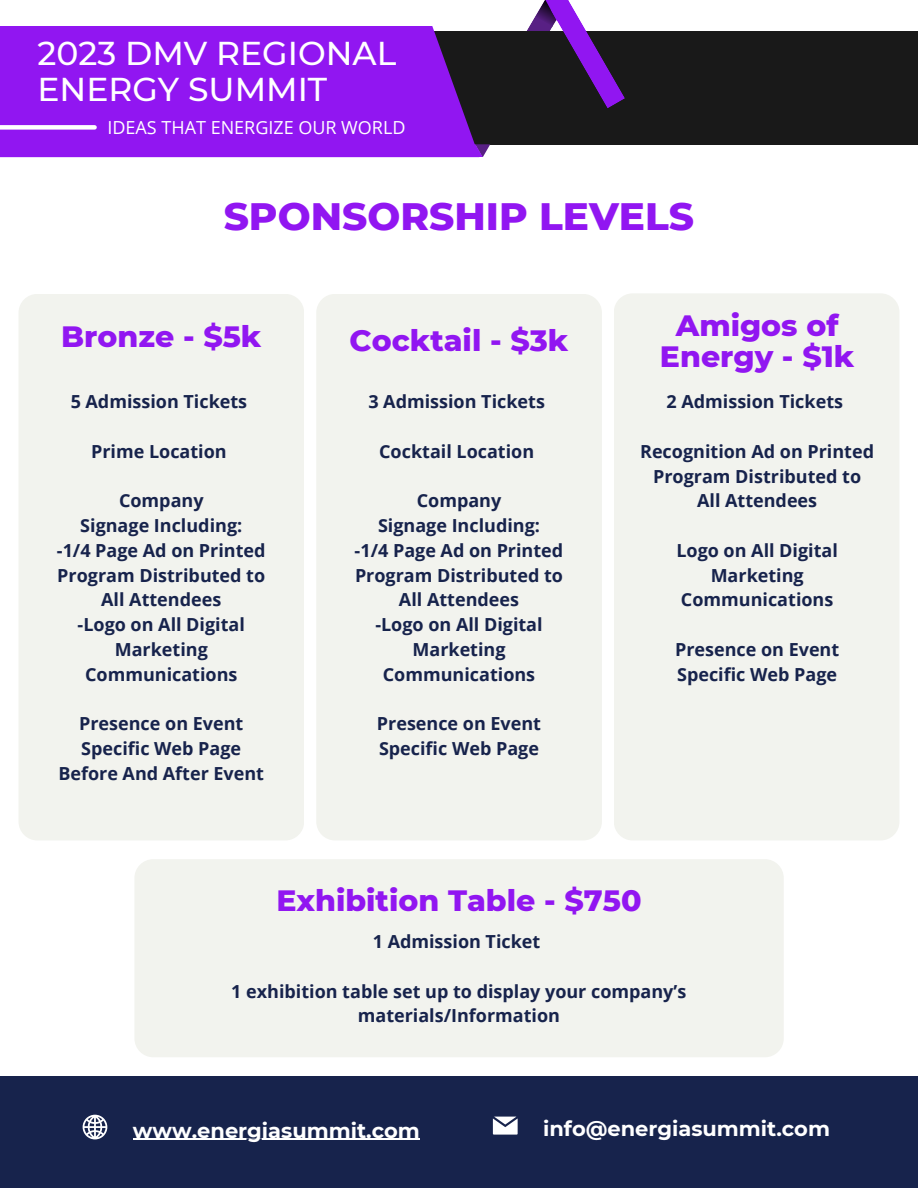
<style>
.page{position:relative;width:918px;height:1188px;background:#fff}
.page>*{position:absolute;margin:0;border:0;box-sizing:border-box;transform-origin:0 0}
.t1{font:800 39px "Montserrat";color:#9116f1}
.t2{font:500 33px/36px "Montserrat";color:#fff}
.t3{font:800 30px/31.5px "Montserrat";color:#9116f1;text-align:center}
.t4{font:700 21px "Montserrat";color:#fff}
.t5{font:700 18px/24.8px "Open Sans";color:#17234c;text-align:center}
.t6{font:18px "Open Sans";color:#fff}
</style>
<div class="page">
<div style="left:411px;top:31px;width:507px;height:113px;background:#191919"></div>
<svg style="left:479px;top:0;width:146px;height:157px"></svg>
<div style="left:0;top:26px;width:479px;height:131px;background:#9116f1"></div>
<div style="left:0;top:1076px;width:918px;height:112px;background:#17234c"></div>
<svg style="left:83px;top:1115px;width:24px;height:24px"></svg>
<svg style="left:493px;top:1117px;width:25px;height:18px"></svg>
<hr style="left:133px;top:1139px;width:287px;height:1px;background:#fff">
<div style="left:19px;top:294px;width:285px;height:546px;background:#f2f3ee;border-radius:19px"></div>
<div style="left:316px;top:294px;width:286px;height:546px;background:#f2f3ee;border-radius:19px"></div>
<div style="left:614px;top:293px;width:285px;height:547px;background:#f2f3ee;border-radius:19px"></div>
<div style="left:134px;top:859px;width:650px;height:198px;background:#f2f3ee;border-radius:19px"></div>
<div style="left:0;top:125px;width:95px;height:5px;background:#fff"></div>
<p class="t2" style="left:37px;top:35px;width:360px">2023 DMV REGIONAL<br>ENERGY SUMMIT</p>
<p class="t6" style="left:107px;top:115px;width:300px">IDEAS THAT ENERGIZE OUR WORLD</p>
<p class="t1" style="left:224px;top:192px;width:472px">SPONSORSHIP LEVELS</p>
<p class="t3" style="left:61px;top:321px;width:202px">Bronze - $5k</p>
<p class="t5" style="left:71px;top:389px;width:178px">5 Admission Tickets</p>
<p class="t5" style="left:91px;top:439px;width:137px">Prime Location</p>
<p class="t5" style="left:119px;top:488px;width:86px">Company</p>
<p class="t5" style="left:80px;top:513px;width:164px">Signage Including:</p>
<p class="t5" style="left:57px;top:538px;width:210px;text-align:left">-1/4 Page Ad on Printed<br>Program Distributed to</p>
<p class="t5" style="left:101px;top:587px;width:122px">All Attendees</p>
<p class="t5" style="left:78px;top:612px;width:169px">-Logo on All Digital</p>
<p class="t5" style="left:85px;top:637px;width:154px">Marketing<br>Communications</p>
<p class="t5" style="left:79px;top:711px;width:166px">Presence on Event</p>
<p class="t5" style="left:81px;top:736px;width:161px">Specific Web Page</p>
<p class="t5" style="left:58px;top:760px;width:207px">Before And After Event</p>
<p class="t3" style="left:350px;top:325px;width:220px">Cocktail - $3k</p>
<p class="t5" style="left:368px;top:389px;width:178px">3 Admission Tickets</p>
<p class="t5" style="left:379px;top:439px;width:157px">Cocktail Location</p>
<p class="t5" style="left:417px;top:488px;width:86px">Company</p>
<p class="t5" style="left:378px;top:513px;width:163px">Signage Including:</p>
<p class="t5" style="left:355px;top:538px;width:210px;text-align:left">-1/4 Page Ad on Printed<br>Program Distributed to</p>
<p class="t5" style="left:399px;top:587px;width:122px">All Attendees</p>
<p class="t5" style="left:375px;top:612px;width:169px">-Logo on All Digital</p>
<p class="t5" style="left:383px;top:637px;width:154px">Marketing<br>Communications</p>
<p class="t5" style="left:377px;top:711px;width:166px">Presence on Event</p>
<p class="t5" style="left:379px;top:736px;width:161px">Specific Web Page</p>
<p class="t3" style="left:660px;top:309px;width:196px">Amigos of<br>Energy - $1k</p>
<p class="t5" style="left:667px;top:389px;width:178px">2 Admission Tickets</p>
<p class="t5" style="left:640px;top:439px;width:235px">Recognition Ad on Printed<br>Program Distributed to</p>
<p class="t5" style="left:697px;top:488px;width:122px">All Attendees</p>
<p class="t5" style="left:676px;top:538px;width:163px">Logo on All Digital</p>
<p class="t5" style="left:681px;top:562px;width:154px">Marketing<br>Communications</p>
<p class="t5" style="left:675px;top:637px;width:166px">Presence on Event</p>
<p class="t5" style="left:677px;top:661px;width:161px">Specific Web Page</p>
<p class="t3" style="left:276px;top:884px;width:367px">Exhibition Table - $750</p>
<p class="t5" style="left:373px;top:929px;width:169px">1 Admission Ticket</p>
<p class="t5" style="left:231px;top:978px;width:457px">1 exhibition table set up to display your company’s materials/Information</p>
<p class="t4" style="left:133px;top:1117px;width:288px">www.energiasummit.com</p>
<p class="t4" style="left:543px;top:1116px;width:288px">info@energiasummit.com</p>
</div>
